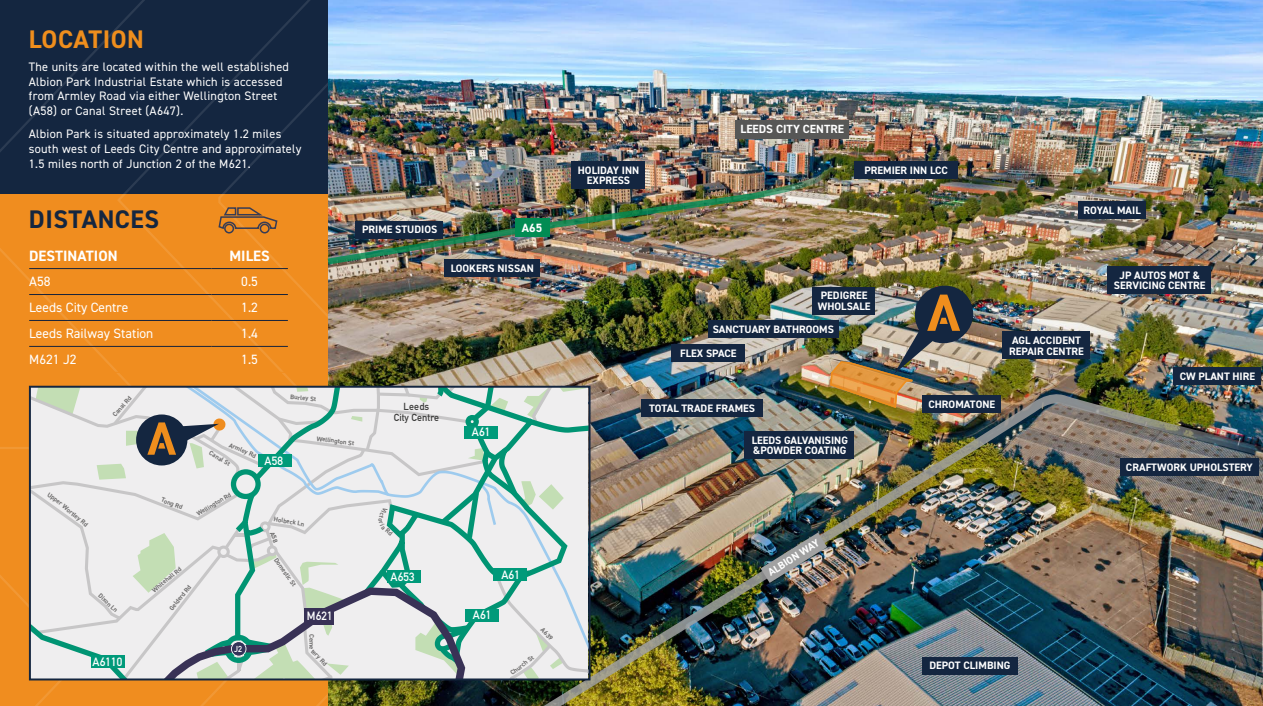
<style>
.page{position:relative;width:1263px;height:706px;background:#fff}
.page>*{position:absolute;margin:0;border:0;box-sizing:border-box;transform-origin:0 0}
.t1{font:700 25.5px "DIN2014";letter-spacing:.02em;color:#142640}
.t2{font:700 25.5px "DIN2014";letter-spacing:.02em;color:#ef8e1d}
.t3{font:700 15px "DIN2014";color:#fff}
.t4{font:13.5px "DIN2014";color:#fff}
.t5{font:12.3px/14.7px "DIN2014";letter-spacing:.02em;color:#fff}
.t6{font:700 12px "DIN2014";color:#fff}
.t7{font:700 11.85px "DIN Alternate";color:#fff}
.t8{font:700 11.85px "DIN2014";color:#fff}
.t9{font:700 10.8px/10.8px "DIN2014";color:#fff}
.t10{font:700 10.5px "DIN2014";color:#fff}
.t11{font:700 10.05px/10.9px "DIN Alternate";color:#3c3c3b;text-align:center}
.t12{font:700 8.55px "DIN Alternate";color:#fff}
.t13{font:700 6.6px "DIN2014";color:#706f6f}
</style>
<div class="page">
<svg style="left:0;top:0;width:326px;height:415px;background:#7f5830"></svg>
<svg style="left:0;top:445px;width:154px;height:261px;background:#eb8b20"></svg>
<div style="left:154px;top:680px;width:174px;height:26px;background:#f08d1f"></div>
<img style="left:328px;top:0;width:935px;height:706px">
<div style="left:671px;top:344px;width:74px;height:17px;background:#142640"></div>
<div style="left:708px;top:321px;width:130px;height:17px;background:#142640"></div>
<div style="left:444px;top:259px;width:95px;height:17px;background:#142640"></div>
<div style="left:813px;top:287px;width:62px;height:27px;background:#142640"></div>
<div style="left:854px;top:162px;width:103px;height:17px;background:#142640"></div>
<div style="left:735px;top:120px;width:113px;height:19px;background:#575756"></div>
<div style="left:1108px;top:266px;width:103px;height:28px;background:#142640"></div>
<div style="left:1002px;top:332px;width:88px;height:27px;background:#142640"></div>
<div style="left:1173px;top:368px;width:88px;height:17px;background:#142640"></div>
<div style="left:1078px;top:201px;width:68px;height:18px;background:#142640"></div>
<img style="left:321px;top:152px;width:521px;height:114px">
<div style="left:515px;top:219px;width:34px;height:18px;background:#028c53"></div>
<img style="left:528px;top:394px;width:735px;height:312px">
<img style="left:761px;top:532px;width:66px;height:51px">
<img style="left:829px;top:282px;width:148px;height:127px">
<hr style="left:29px;top:372px;width:182px;height:1px;background:#f08d1f">
<hr style="left:211px;top:372px;width:77px;height:1px;background:#f08d1f">
<hr style="left:29px;top:268px;width:182px;height:1px;background:#16233b">
<hr style="left:211px;top:268px;width:77px;height:1px;background:#16233b">
<hr style="left:29px;top:294px;width:182px;height:1px;background:#16233b">
<hr style="left:211px;top:294px;width:77px;height:1px;background:#16233b">
<hr style="left:29px;top:320px;width:182px;height:1px;background:#16233b">
<hr style="left:211px;top:320px;width:77px;height:1px;background:#16233b">
<hr style="left:29px;top:346px;width:182px;height:1px;background:#16233b">
<hr style="left:211px;top:346px;width:77px;height:1px;background:#16233b">
<svg style="left:218px;top:206px;width:60px;height:24px"></svg>
<div style="left:224px;top:224px;width:10px;height:9px;border:2px solid #373c55;border-radius:50%"></div>
<div style="left:260px;top:224px;width:10px;height:9px;border:2px solid #373c55;border-radius:50%"></div>
<svg style="left:30px;top:387px;width:559px;height:292px;background:#d5dfdd"></svg>
<h1 class="t2" style="left:29px;top:22px;width:116px">LOCATION</h1>
<p class="t5" style="left:29px;top:59px;width:262px">The units are located within the well established Albion Park Industrial Estate which is accessed from Armley Road via either Wellington Street (A58) or Canal Street (A647).</p>
<p class="t5" style="left:29px;top:126px;width:274px">Albion Park is situated approximately 1.2 miles south west of Leeds City Centre and approximately<br>1.5 miles north of Junction 2 of the M621.</p>
<h1 class="t1" style="left:29px;top:202px;width:132px">DISTANCES</h1>
<p class="t3" style="left:29px;top:246px;width:90px">DESTINATION</p>
<p class="t3" style="left:229px;top:246px;width:42px">MILES</p>
<p class="t4" style="left:29px;top:273px;width:23px">A58</p>
<p class="t4" style="left:241px;top:273px;width:18px">0.5</p>
<p class="t4" style="left:29px;top:299px;width:101px">Leeds City Centre</p>
<p class="t4" style="left:241px;top:299px;width:18px">1.2</p>
<p class="t4" style="left:29px;top:325px;width:126px">Leeds Railway Station</p>
<p class="t4" style="left:241px;top:325px;width:18px">1.4</p>
<p class="t4" style="left:29px;top:351px;width:49px">M621 J2</p>
<p class="t4" style="left:241px;top:351px;width:18px">1.5</p>
<p class="t9" style="left:362px;top:224px;width:77px">PRIME STUDIOS</p>
<p class="t6" style="left:522px;top:219px;width:22px">A65</p>
<p class="t9" style="left:451px;top:262px;width:85px">LOOKERS NISSAN</p>
<p class="t13" style="left:112px;top:414px;width:26px;rotate:-48deg">Canal Rd</p>
<p class="t13" style="left:69px;top:507px;width:24px;rotate:40deg">ortley R</p>
<p class="t13" style="left:107px;top:599px;width:17px;rotate:44deg">on Ln</p>
<p class="t13" style="left:290px;top:395px;width:27px;rotate:4deg">Burley St</p>
<p class="t13" style="left:317px;top:436px;width:39px;rotate:7deg">Wellington St</p>
<p class="t13" style="left:230px;top:442px;width:31px;rotate:24deg">Armley Rd</p>
<p class="t13" style="left:196px;top:512px;width:41px;rotate:-31deg">Wellington Rd</p>
<p class="t13" style="left:211px;top:450px;width:25px;rotate:31deg">Canal St</p>
<p class="t7" style="left:264px;top:452px;width:20px">A58</p>
<p class="t13" style="left:162px;top:497px;width:24px;rotate:21deg">Tong Rd</p>
<p class="t13" style="left:274px;top:516px;width:32px;rotate:10deg">Holbeck Ln</p>
<p class="t13" style="left:278px;top:557px;width:35px;rotate:55deg">Domestic St</p>
<p class="t13" style="left:151px;top:589px;width:37px;rotate:-39deg">Whitehall Rd</p>
<p class="t13" style="left:169px;top:608px;width:32px;rotate:-51deg">Gelderd Rd</p>
<p class="t7" style="left:307px;top:607px;width:28px">M621</p>
<p class="t11" style="left:394px;top:401px;width:47px">Leeds<br>City Centre</p>
<p class="t7" style="left:472px;top:423px;width:20px">A61</p>
<p class="t7" style="left:391px;top:567px;width:26px">A653</p>
<p class="t7" style="left:501px;top:565px;width:20px">A61</p>
<p class="t7" style="left:473px;top:606px;width:20px">A61</p>
<p class="t7" style="left:93px;top:652px;width:31px">A6110</p>
<p class="t12" style="left:234px;top:642px;width:10px">J2</p>
<p class="t13" style="left:544px;top:627px;width:16px;rotate:47deg">A639</p>
<p class="t13" style="left:314px;top:634px;width:17px;rotate:90deg">Ceme</p>
<p class="t13" style="left:314px;top:648px;width:22px;rotate:46deg">tery Rd</p>
<p class="t13" style="left:510px;top:671px;width:29px;rotate:-37deg">Church St</p>
<p class="t9" style="left:578px;top:164px;width:63px;text-align:center">HOLIDAY INN<br>EXPRESS</p>
<p class="t8" style="left:740px;top:121px;width:105px">LEEDS CITY CENTRE</p>
<p class="t9" style="left:864px;top:164px;width:85px">PREMIER INN LCC</p>
<p class="t9" style="left:1084px;top:204px;width:59px">ROYAL MAIL</p>
<p class="t9" style="left:818px;top:290px;width:54px">PEDIGREE<br>WHOLSALE</p>
<p class="t9" style="left:713px;top:324px;width:123px">SANCTUARY BATHROOMS</p>
<p class="t9" style="left:680px;top:347px;width:58px">FLEX SPACE</p>
<p class="t9" style="left:649px;top:402px;width:107px">TOTAL TRADE FRAMES</p>
<p class="t9" style="left:752px;top:434px;width:98px">LEEDS GALVANISING &amp;POWDER COATING</p>
<p class="t9" style="left:1009px;top:334px;width:76px">AGL ACCIDENT<br>REPAIR CENTRE</p>
<p class="t9" style="left:928px;top:398px;width:68px">CHROMATONE</p>
<p class="t9" style="left:1114px;top:269px;width:93px;text-align:center">JP AUTOS MOT &amp;<br>SERVICING CENTRE</p>
<p class="t9" style="left:1180px;top:370px;width:77px">CW PLANT HIRE</p>
<p class="t9" style="left:1126px;top:461px;width:128px">CRAFTWORK UPHOLSTERY</p>
<p class="t10" style="left:765px;top:567px;width:60px;rotate:-32deg">ALBION WAY</p>
<p class="t9" style="left:929px;top:660px;width:82px">DEPOT CLIMBING</p>
</div>
